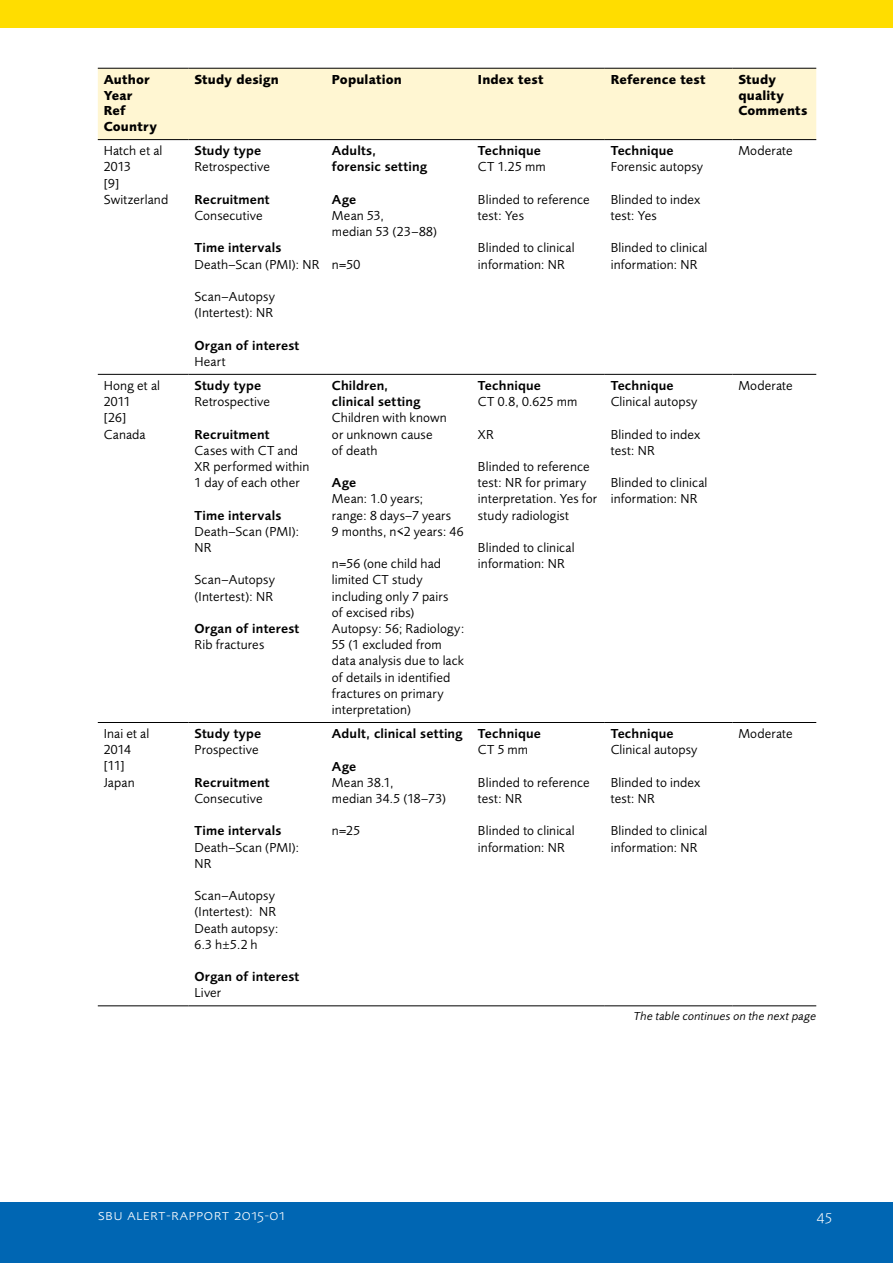
<style>
.page{position:relative;width:893px;height:1263px;background:#fff}
.page>*{position:absolute;margin:0;border:0;box-sizing:border-box;transform-origin:0 0}
.t1{font:300 15.45px "Foundry Sans Expert";letter-spacing:.03em;color:#fff}
.Tabelltext{font:13.5px/16.2px "Foundry Sans";letter-spacing:.01em;color:#000}
.Tabellrubrik_1{font:600 13.5px/16.2px "Foundry Sans";letter-spacing:.01em;color:#000}
.Kolumnrubriker{font:700 13.5px/15.8px "Foundry Sans";letter-spacing:.015em;color:#000}
.Tabellförklaring{font:italic 12px "Foundry Sans";letter-spacing:.015em;color:#000}
</style>
<div class="page">
<div style="left:0;top:0;width:893px;height:28px;background:#fd0"></div>
<div style="left:0;top:1202px;width:893px;height:61px;background:#0066b3"></div>
<div style="left:98px;top:69px;width:718px;height:70px;background:#fff6d2"></div>
<hr style="left:98px;top:374px;width:91px;height:1px;background:#000">
<hr style="left:189px;top:374px;width:137px;height:1px;background:#000">
<hr style="left:326px;top:374px;width:146px;height:1px;background:#000">
<hr style="left:472px;top:374px;width:133px;height:1px;background:#000">
<hr style="left:605px;top:374px;width:127px;height:1px;background:#000">
<hr style="left:732px;top:374px;width:84px;height:1px;background:#000">
<hr style="left:98px;top:722px;width:91px;height:1px;background:#000">
<hr style="left:189px;top:722px;width:137px;height:1px;background:#000">
<hr style="left:326px;top:722px;width:146px;height:1px;background:#000">
<hr style="left:472px;top:722px;width:133px;height:1px;background:#000">
<hr style="left:605px;top:722px;width:127px;height:1px;background:#000">
<hr style="left:732px;top:722px;width:84px;height:1px;background:#000">
<hr style="left:98px;top:68px;width:91px;height:1px;background:#000">
<hr style="left:189px;top:68px;width:137px;height:1px;background:#000">
<hr style="left:326px;top:68px;width:146px;height:1px;background:#000">
<hr style="left:472px;top:68px;width:133px;height:1px;background:#000">
<hr style="left:605px;top:68px;width:127px;height:1px;background:#000">
<hr style="left:732px;top:68px;width:84px;height:1px;background:#000">
<hr style="left:98px;top:139px;width:91px;height:1px;background:#000">
<hr style="left:189px;top:139px;width:137px;height:1px;background:#000">
<hr style="left:326px;top:139px;width:146px;height:1px;background:#000">
<hr style="left:472px;top:139px;width:133px;height:1px;background:#000">
<hr style="left:605px;top:139px;width:127px;height:1px;background:#000">
<hr style="left:732px;top:139px;width:84px;height:1px;background:#000">
<hr style="left:98px;top:1005px;width:91px;height:1px;background:#000">
<hr style="left:189px;top:1005px;width:137px;height:1px;background:#000">
<hr style="left:326px;top:1005px;width:146px;height:1px;background:#000">
<hr style="left:472px;top:1005px;width:133px;height:1px;background:#000">
<hr style="left:605px;top:1005px;width:127px;height:1px;background:#000">
<hr style="left:732px;top:1005px;width:84px;height:1px;background:#000">
<p class="Kolumnrubriker" style="left:104px;top:71px;width:48px">Author</p>
<p class="Kolumnrubriker" style="left:104px;top:87px;width:30px">Year</p>
<p class="Kolumnrubriker" style="left:104px;top:103px;width:23px">Ref</p>
<p class="Kolumnrubriker" style="left:104px;top:119px;width:55px">Country</p>
<p class="Kolumnrubriker" style="left:194px;top:71px;width:86px">Study design</p>
<p class="Kolumnrubriker" style="left:332px;top:71px;width:71px">Population</p>
<p class="Kolumnrubriker" style="left:478px;top:71px;width:67px">Index test</p>
<p class="Kolumnrubriker" style="left:611px;top:71px;width:96px">Reference test</p>
<p class="Kolumnrubriker" style="left:738px;top:71px;width:47px">Study quality</p>
<p class="Kolumnrubriker" style="left:738px;top:103px;width:71px">Comments</p>
<p class="Tabelltext" style="left:104px;top:143px;width:60px">Hatch et al</p>
<p class="Tabelltext" style="left:104px;top:159px;width:29px">2013</p>
<p class="Tabelltext" style="left:104px;top:175px;width:17px">[9]</p>
<p class="Tabelltext" style="left:104px;top:191px;width:66px">Switzerland</p>
<p class="Tabellrubrik_1" style="left:194px;top:143px;width:68px">Study type</p>
<p class="Tabelltext" style="left:194px;top:159px;width:77px">Retrospective</p>
<p class="Tabellrubrik_1" style="left:194px;top:191px;width:77px">Recruitment</p>
<p class="Tabelltext" style="left:194px;top:207px;width:70px">Consecutive</p>
<p class="Tabellrubrik_1" style="left:194px;top:240px;width:88px">Time intervals</p>
<p class="Tabelltext" style="left:194px;top:256px;width:127px">Death–Scan (PMI): NR</p>
<p class="Tabelltext" style="left:194px;top:288px;width:82px">Scan–Autopsy (Intertest): NR</p>
<p class="Tabellrubrik_1" style="left:194px;top:337px;width:106px">Organ of interest</p>
<p class="Tabelltext" style="left:194px;top:353px;width:33px">Heart</p>
<p class="Tabellrubrik_1" style="left:332px;top:143px;width:97px">Adults, forensic setting</p>
<p class="Tabellrubrik_1" style="left:332px;top:191px;width:26px">Age</p>
<p class="Tabelltext" style="left:332px;top:207px;width:107px">Mean 53,<br>median 53 (23–88)</p>
<p class="Tabelltext" style="left:332px;top:256px;width:30px">n=50</p>
<p class="Tabellrubrik_1" style="left:478px;top:143px;width:64px">Technique</p>
<p class="Tabelltext" style="left:478px;top:159px;width:69px">CT 1.25 mm</p>
<p class="Tabelltext" style="left:478px;top:191px;width:113px">Blinded to reference test: Yes</p>
<p class="Tabelltext" style="left:478px;top:240px;width:98px">Blinded to clinical information: NR</p>
<p class="Tabellrubrik_1" style="left:611px;top:143px;width:64px">Technique</p>
<p class="Tabelltext" style="left:611px;top:159px;width:94px">Forensic autopsy</p>
<p class="Tabelltext" style="left:611px;top:191px;width:91px">Blinded to index test: Yes</p>
<p class="Tabelltext" style="left:611px;top:240px;width:98px">Blinded to clinical information: NR</p>
<p class="Tabelltext" style="left:738px;top:143px;width:56px">Moderate</p>
<p class="Tabelltext" style="left:104px;top:377px;width:58px">Hong et al</p>
<p class="Tabelltext" style="left:104px;top:393px;width:28px">2011</p>
<p class="Tabelltext" style="left:104px;top:410px;width:24px">[26]</p>
<p class="Tabelltext" style="left:104px;top:426px;width:43px">Canada</p>
<p class="Tabellrubrik_1" style="left:194px;top:377px;width:68px">Study type</p>
<p class="Tabelltext" style="left:194px;top:393px;width:77px">Retrospective</p>
<p class="Tabellrubrik_1" style="left:194px;top:426px;width:77px">Recruitment</p>
<p class="Tabelltext" style="left:194px;top:442px;width:117px">Cases with CT and<br>XR performed within<br>1 day of each other</p>
<p class="Tabellrubrik_1" style="left:194px;top:507px;width:88px">Time intervals</p>
<p class="Tabelltext" style="left:194px;top:523px;width:106px">Death–Scan (PMI):<br>NR</p>
<p class="Tabelltext" style="left:194px;top:572px;width:82px">Scan–Autopsy (Intertest): NR</p>
<p class="Tabellrubrik_1" style="left:194px;top:620px;width:106px">Organ of interest</p>
<p class="Tabelltext" style="left:194px;top:636px;width:71px">Rib fractures</p>
<p class="Tabellrubrik_1" style="left:332px;top:377px;width:90px">Children, clinical setting</p>
<p class="Tabelltext" style="left:332px;top:410px;width:116px">Children with known or unknown cause of death</p>
<p class="Tabellrubrik_1" style="left:332px;top:474px;width:26px">Age</p>
<p class="Tabelltext" style="left:332px;top:491px;width:133px">Mean: 1.0 years;<br>range: 8 days–7 years<br>9 months, n&lt;2 years: 46</p>
<p class="Tabelltext" style="left:332px;top:555px;width:118px">n=56 (one child had limited CT study including only 7 pairs of excised ribs)</p>
<p class="Tabelltext" style="left:332px;top:620px;width:134px">Autopsy: 56; Radiology:<br>55 (1 excluded from data analysis due to lack of details in identified fractures on primary interpretation)</p>
<p class="Tabellrubrik_1" style="left:478px;top:377px;width:64px">Technique</p>
<p class="Tabelltext" style="left:478px;top:393px;width:101px">CT 0.8, 0.625 mm</p>
<p class="Tabelltext" style="left:478px;top:426px;width:17px">XR</p>
<p class="Tabelltext" style="left:478px;top:458px;width:121px">Blinded to reference test: NR for primary interpretation. Yes for study radiologist</p>
<p class="Tabelltext" style="left:478px;top:539px;width:98px">Blinded to clinical information: NR</p>
<p class="Tabellrubrik_1" style="left:611px;top:377px;width:64px">Technique</p>
<p class="Tabelltext" style="left:611px;top:393px;width:88px">Clinical autopsy</p>
<p class="Tabelltext" style="left:611px;top:426px;width:91px">Blinded to index test: NR</p>
<p class="Tabelltext" style="left:611px;top:474px;width:98px">Blinded to clinical information: NR</p>
<p class="Tabelltext" style="left:738px;top:377px;width:56px">Moderate</p>
<p class="Tabelltext" style="left:104px;top:725px;width:47px">Inai et al</p>
<p class="Tabelltext" style="left:104px;top:742px;width:29px">2014</p>
<p class="Tabelltext" style="left:104px;top:758px;width:22px">[11]</p>
<p class="Tabelltext" style="left:104px;top:774px;width:32px">Japan</p>
<p class="Tabellrubrik_1" style="left:194px;top:725px;width:68px">Study type</p>
<p class="Tabelltext" style="left:194px;top:742px;width:66px">Prospective</p>
<p class="Tabellrubrik_1" style="left:194px;top:774px;width:77px">Recruitment</p>
<p class="Tabelltext" style="left:194px;top:790px;width:70px">Consecutive</p>
<p class="Tabellrubrik_1" style="left:194px;top:823px;width:88px">Time intervals</p>
<p class="Tabelltext" style="left:194px;top:839px;width:106px">Death–Scan (PMI):<br>NR</p>
<p class="Tabelltext" style="left:194px;top:887px;width:83px">Scan–Autopsy (Intertest): NR</p>
<p class="Tabelltext" style="left:194px;top:920px;width:86px">Death autopsy:<br>6.3 h±5.2 h</p>
<p class="Tabellrubrik_1" style="left:194px;top:968px;width:106px">Organ of interest</p>
<p class="Tabelltext" style="left:194px;top:985px;width:28px">Liver</p>
<p class="Tabellrubrik_1" style="left:332px;top:725px;width:132px">Adult, clinical setting</p>
<p class="Tabellrubrik_1" style="left:332px;top:758px;width:26px">Age</p>
<p class="Tabelltext" style="left:332px;top:774px;width:116px">Mean 38.1,<br>median 34.5 (18–73)</p>
<p class="Tabelltext" style="left:332px;top:823px;width:30px">n=25</p>
<p class="Tabellrubrik_1" style="left:478px;top:725px;width:64px">Technique</p>
<p class="Tabelltext" style="left:478px;top:742px;width:52px">CT 5 mm</p>
<p class="Tabelltext" style="left:478px;top:774px;width:113px">Blinded to reference test: NR</p>
<p class="Tabelltext" style="left:478px;top:823px;width:98px">Blinded to clinical information: NR</p>
<p class="Tabellrubrik_1" style="left:611px;top:725px;width:64px">Technique</p>
<p class="Tabelltext" style="left:611px;top:742px;width:88px">Clinical autopsy</p>
<p class="Tabelltext" style="left:611px;top:774px;width:91px">Blinded to index test: NR</p>
<p class="Tabelltext" style="left:611px;top:823px;width:98px">Blinded to clinical information: NR</p>
<p class="Tabelltext" style="left:738px;top:725px;width:56px">Moderate</p>
<p class="Tabellförklaring" style="left:634px;top:1009px;width:184px">The table continues on the next page</p>
<p class="t1" style="left:98px;top:1206px;width:188px">sbu alert-rapport 2015-01</p>
<p class="t1" style="left:816px;top:1206px;width:17px">45</p>
</div>
